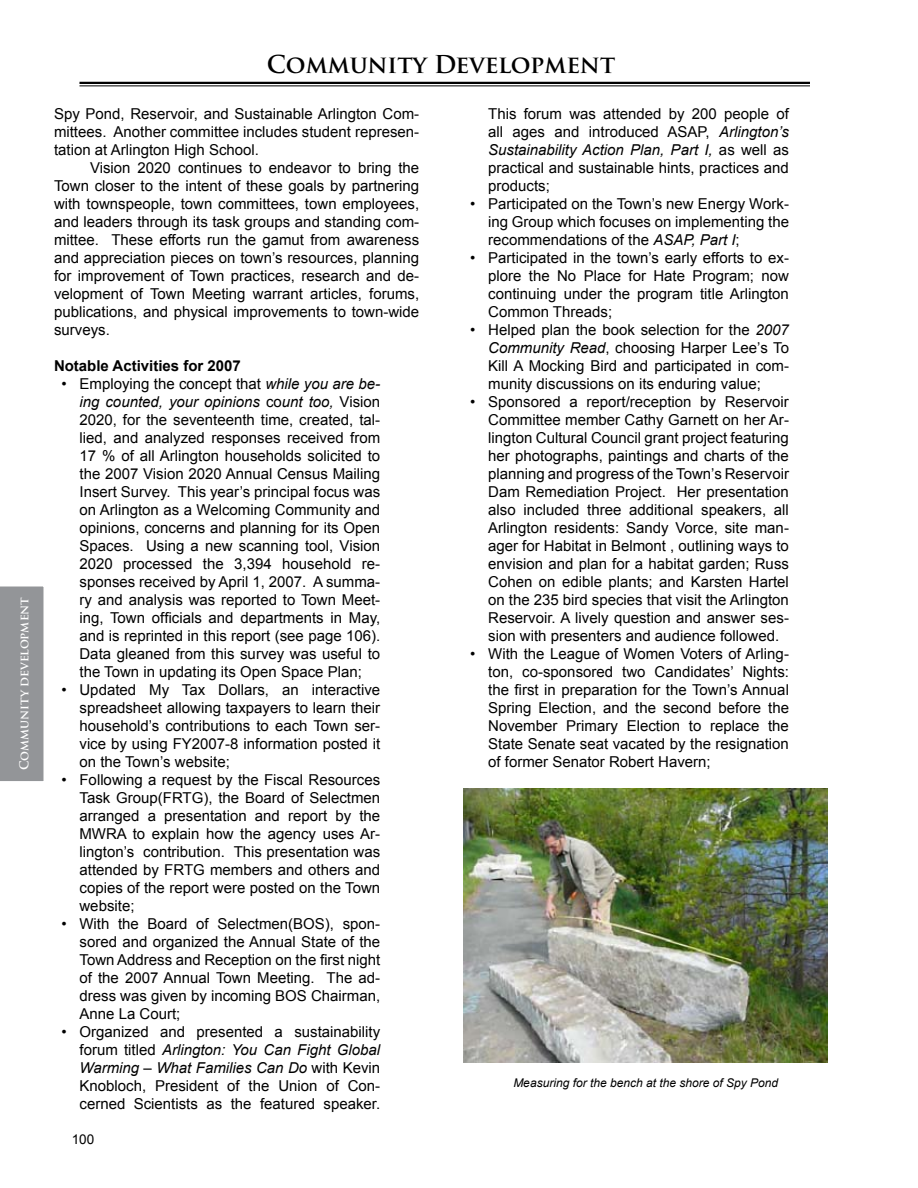
<style>
.page{position:relative;width:918px;height:1188px;background:#fff}
.page>*{position:absolute;margin:0;border:0;box-sizing:border-box;transform-origin:0 0}
.t1{font:700 24px "Trajan Pro";color:#000}
.t2{font:15px/18px "Arial";color:#000;text-align:justify}
.t3{font:13.5px "Arial";color:#000}
.t4{font:italic 12px "Arial";color:#000}
.t5{font:700 12px "Trajan Pro";color:#fff}
.s1{font-weight:700}
.s2{font-style:italic}
</style>
<div class="page">
<hr style="left:80px;top:82px;width:730px;height:2px;background:#000">
<hr style="left:80px;top:85px;width:730px;height:1px;background:#000">
<div style="left:0;top:586px;width:44px;height:195px;background:#939598"></div>
<img style="left:464px;top:789px;width:364px;height:273px">
<p class="t5" style="left:17px;top:770px;width:175px;rotate:-90deg">Community development</p>
<h1 class="t1" style="left:267px;top:50px;width:350px">Community Development</h1>
<p class="t2" style="left:54px;top:105px;width:367px">Spy Pond, Reservoir, and Sustainable Arlington Com&shy;mittees. Another committee includes student represen&shy;tation at Arlington High School.</p>
<p class="t2" style="left:54px;top:159px;width:367px;text-indent:36px">Vision 2020 continues to endeavor to bring the Town closer to the intent of these goals by partnering with townspeople, town committees, town employees, and leaders through its task groups and standing com&shy;mittee. These efforts run the gamut from awareness and appreciation pieces on town’s resources, planning for improvement of Town practices, research and de&shy;velopment of Town Meeting warrant articles, forums, publications, and physical improvements to town-wide surveys.</p>
<p class="t2" style="left:80px;top:357px;width:302px;text-align:left;text-indent:-26px"><span class="s1">Notable Activities for 2007<br></span>Employing the concept that <span class="s2">while you are be&shy;ing counted, your opinions</span> co<span class="s2">unt too,</span> Vision 2020, for the seventeenth time, created, tal&shy;lied, and analyzed responses received from 17 % of all Arlington households solicited to the 2007 Vision 2020 Annual Census Mailing Insert Survey. This year’s principal focus was on Arlington as a Welcoming Community and opinions, concerns and planning for its Open Spaces. Using a new scanning tool, Vision 2020 processed the 3,394 household re&shy;sponses received by April 1, 2007. A summa&shy;ry and analysis was reported to Town Meet&shy;ing, Town officials and departments in May, and is reprinted in this report (see page 106).<br>Data gleaned from this survey was useful to the Town in updating its Open Space Plan; Updated My Tax Dollars, an interactive spreadsheet allowing taxpayers to learn their household’s contributions to each Town ser&shy;vice by using FY2007-8 information posted it on the Town’s website;<br>Following a request by the Fiscal Resources Task Group(FRTG), the Board of Selectmen arranged a presentation and report by the MWRA to explain how the agency uses Ar&shy;lington’s contribution. This presentation was attended by FRTG members and others and copies of the report were posted on the Town website;<br>With the Board of Selectmen(BOS), spon&shy;sored and organized the Annual State of the Town Address and Reception on the first night of the 2007 Annual Town Meeting. The ad&shy;dress was given by incoming BOS Chairman, Anne La Court;<br>Organized and presented a sustainability forum titled <span class="s2">Arlington: You Can Fight Global Warming</span> – <span class="s2">What Families Can Do</span> with Kevin Knobloch, President of the Union of Con&shy;cerned Scientists as the featured speaker.</p>
<p class="t2" style="left:488px;top:105px;width:302px;text-align:left">This forum was attended by 200 people of all ages and introduced ASAP, <span class="s2">Arlington’s Sustainability Action Plan, Part I,</span> as well as practical and sustainable hints, practices and products;<br>Participated on the Town’s new Energy Work&shy;ing Group which focuses on implementing the recommendations of the <span class="s2">ASAP, Part I</span>; Participated in the town’s early efforts to ex&shy;plore the No Place for Hate Program; now continuing under the program title Arlington Common Threads;<br>Helped plan the book selection for the <span class="s2">2007<br>Community Read</span>, choosing Harper Lee’s To Kill A Mocking Bird and participated in com&shy;munity discussions on its enduring value; Sponsored a report/reception by Reservoir Committee member Cathy Garnett on her Ar&shy;lington Cultural Council grant project featuring her photographs, paintings and charts of the planning and progress of the Town’s Reservoir Dam Remediation Project. Her presentation also included three additional speakers, all Arlington residents: Sandy Vorce, site man&shy;ager for Habitat in Belmont , outlining ways to envision and plan for a habitat garden; Russ Cohen on edible plants; and Karsten Hartel on the 235 bird species that visit the Arlington Reservoir. A lively question and answer ses&shy;sion with presenters and audience followed.<br>With the League of Women Voters of Arling&shy;ton, co-sponsored two Candidates’ Nights: the first in preparation for the Town’s Annual Spring Election, and the second before the November Primary Election to replace the State Senate seat vacated by the resignation of former Senator Robert Havern;</p>
<p class="t2" style="left:470px;top:195px;width:7px">•</p>
<p class="t2" style="left:470px;top:249px;width:7px">•</p>
<p class="t2" style="left:470px;top:321px;width:7px">•</p>
<p class="t2" style="left:62px;top:375px;width:7px">•</p>
<p class="t2" style="left:470px;top:393px;width:7px">•</p>
<p class="t2" style="left:470px;top:645px;width:7px">•</p>
<p class="t2" style="left:62px;top:681px;width:7px">•</p>
<p class="t2" style="left:62px;top:771px;width:7px">•</p>
<p class="t2" style="left:62px;top:915px;width:7px">•</p>
<p class="t2" style="left:62px;top:1023px;width:7px">•</p>
<p class="t4" style="left:513px;top:1076px;width:266px">Measuring for the bench at the shore of Spy Pond</p>
<p class="t3" style="left:72px;top:1132px;width:24px">100</p>
</div>
